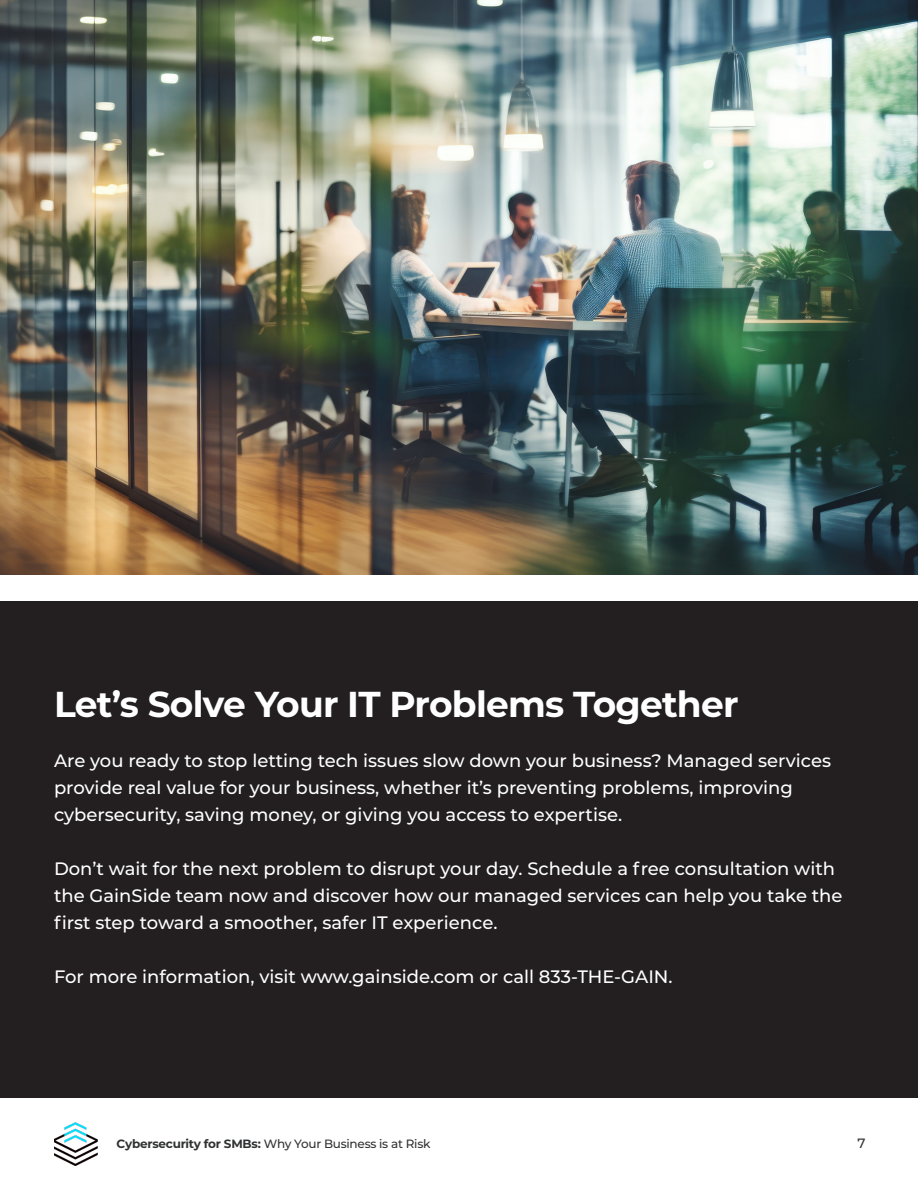
<style>
.page{position:relative;width:918px;height:1188px;background:#fff}
.page>*{position:absolute;margin:0;border:0;box-sizing:border-box;transform-origin:0 0}
.Paragraph_Style_1{font:700 36px "Montserrat";letter-spacing:-.02em;color:#fff}
.t1{font:500 18px/27px "Montserrat";color:#fff}
.t2{font:500 13.5px "Montserrat";color:#2f3132}
.t3{font:500 12px "Montserrat";letter-spacing:-.02em;color:#2f3132}
.s1{font-weight:700}
</style>
<div class="page">
<img style="left:54px;top:1122px;width:44px;height:43px">
<div style="left:0;top:602px;width:918px;height:496px;background:#231f20"></div>
<img style="left:0;top:0;width:918px;height:574px">
<p class="Paragraph_Style_1" style="left:54px;top:679px;width:686px">Let’s Solve Your IT Problems Together</p>
<p class="t1" style="left:54px;top:746px;width:779px">Are you ready to stop letting tech issues slow down your business? Managed services provide real value for your business, whether it’s preventing problems, improving cybersecurity, saving money, or giving you access to expertise.</p>
<p class="t1" style="left:54px;top:854px;width:790px">Don’t wait for the next problem to disrupt your day. Schedule a free consultation with the GainSide team now and discover how our managed services can help you take the first step toward a smoother, safer IT experience.</p>
<p class="t1" style="left:54px;top:962px;width:620px">For more information, visit www.gainside.com or call 833-THE-GAIN.</p>
<p class="t3" style="left:117px;top:1135px;width:315px"><span class="s1">Cybersecurity for SMBs:</span> Why Your Business is at Risk</p>
<p class="t2" style="left:857px;top:1133px;width:10px">7</p>
</div>
